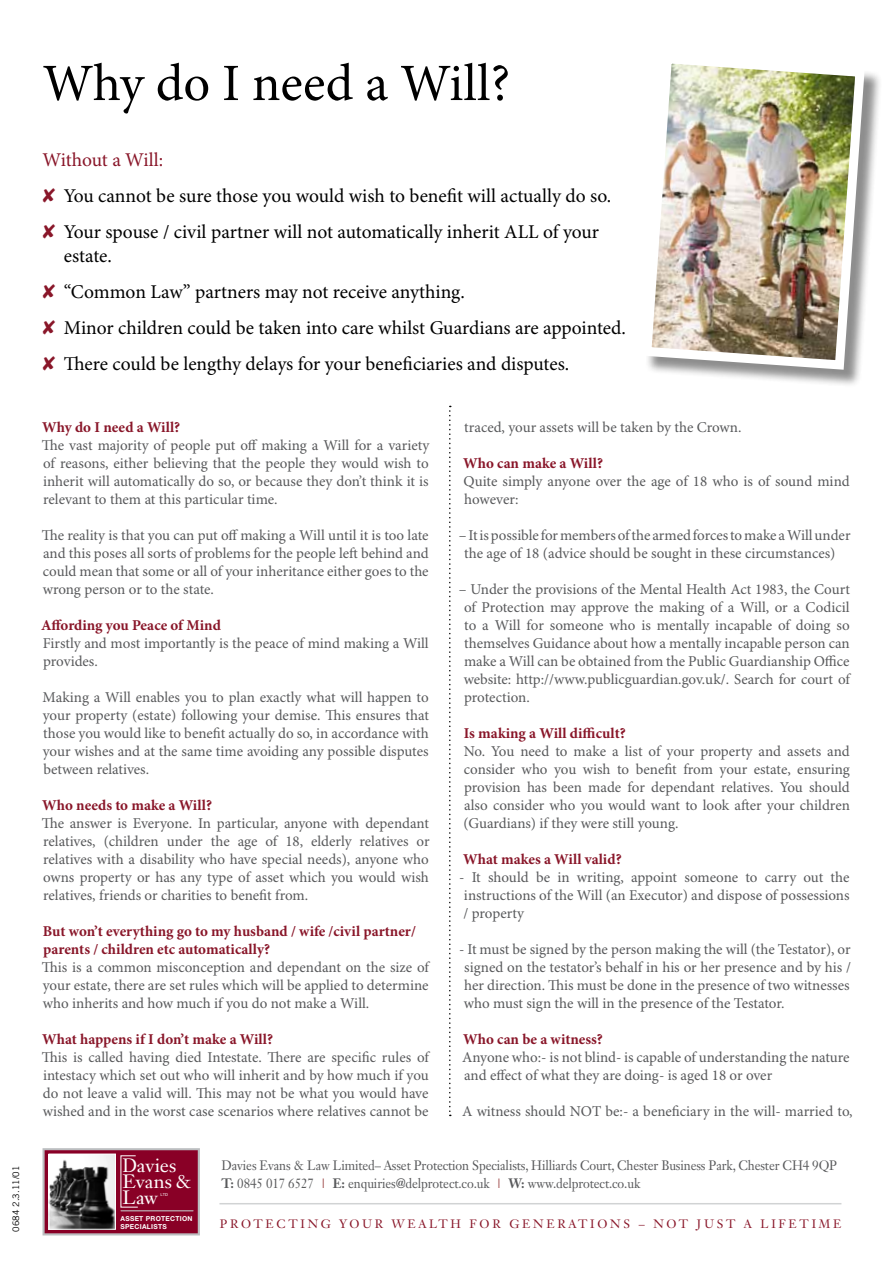
<style>
.page{position:relative;width:893px;height:1263px;background:#fff}
.page>*{position:absolute;margin:0;border:0;box-sizing:border-box;transform-origin:0 0}
.t1{font:52.5px "Minion Pro";color:#000}
.t2{font:19.5px/36.2px "Minion Pro";color:#000}
.t3{font:19.05px/16px "Janson Text LT Std";letter-spacing:-.01em;color:#fff;scale:.94 1}
.t4{font:15px/18px "Minion Pro";letter-spacing:-.005em;color:#58595b;text-align:justify}
.t5{font:700 15px/18px "Minion Pro";color:#891629}
.t6{font:13.5px/18.3px "Janson Text LT Std";letter-spacing:-.01em;color:#58595b;scale:.93 1}
.t7{font:12px "Janson Text LT Std";letter-spacing:.23em;color:#891629}
.t8{font:9px "Trade Gothic LT Std";color:#000}
.t9{font:700 6.75px/8.1px "Helvetica Neue LT Std";letter-spacing:.04em;color:#fff}
.t10{font:4.05px "Helvetica Neue LT Std";color:#fff}
.s1{color:#891629}
.s2{font-weight:700}
.s3{color:#9b4343}
</style>
<div class="page">
<hr style="left:219px;top:1203px;width:622px;height:1px;background:#d1d3d4">
<svg style="left:43px;top:1148px;width:157px;height:87px;background:#873d52"></svg>
<div style="left:645px;top:57px;width:238px;height:331px;background:#000;opacity:.45"></div>
<img style="left:645px;top:57px;width:224px;height:317px">
<svg style="left:449px;top:406px;width:2px;height:710px"></svg>
<p class="t8" style="left:11px;top:1231px;width:67px;rotate:-90deg">0684 2.3.11/01</p>
<h1 class="t1" style="left:43px;top:52px;width:469px">Why do I need a Will?</h1>
<h2 class="t2" style="left:43px;top:142px;width:570px"><span class="s1">Without a Will:<br>✘</span> You cannot be sure those you would wish to benefit will actually do so. <span class="s1">✘</span> Your spouse / civil partner will not automatically inherit ALL of your</h2>
<h2 class="t2" style="left:43px;top:238px;width:585px;text-indent:21px">estate.<br><span class="s1">✘</span> “Common Law” partners may not receive anything.<br><span class="s1">✘</span> Minor children could be taken into care whilst Guardians are appointed. <span class="s1">✘</span> There could be lengthy delays for your beneficiaries and disputes.</h2>
<p class="t5" style="left:42px;top:419px;width:140px">Why do I need a Will?</p>
<p class="t4" style="left:42px;top:437px;width:389px">The vast majority of people put off making a Will for a variety of reasons, either believing that the people they would wish to inherit will automatically do so, or because they don’t think it is relevant to them at this particular time.</p>
<p class="t4" style="left:42px;top:527px;width:388px">The reality is that you can put off making a Will until it is too late and this poses all sorts of problems for the people left behind and could mean that some or all of your inheritance either goes to the wrong person or to the state.</p>
<p class="t5" style="left:41px;top:617px;width:181px">Affording you Peace of Mind</p>
<p class="t4" style="left:43px;top:635px;width:388px">Firstly and most importantly is the peace of mind making a Will provides.</p>
<p class="t4" style="left:43px;top:689px;width:388px">Making a Will enables you to plan exactly what will happen to your property (estate) following your demise. This ensures that those you would like to benefit actually do so, in accordance with your wishes and at the same time avoiding any possible disputes between relatives.</p>
<p class="t5" style="left:42px;top:797px;width:171px">Who needs to make a Will?</p>
<p class="t4" style="left:42px;top:815px;width:389px">The answer is Everyone. In particular, anyone with dependant relatives, (children under the age of 18, elderly relatives or relatives with a disability who have special needs), anyone who owns property or has any type of asset which you would wish relatives, friends or charities to benefit from.</p>
<p class="t5" style="left:43px;top:923px;width:374px">But won’t everything go to my husband / wife /civil partner/ parents / children etc automatically?</p>
<p class="t4" style="left:42px;top:959px;width:389px">This is a common misconception and dependant on the size of your estate, there are set rules which will be applied to determine who inherits and how much if you do not make a Will.</p>
<p class="t5" style="left:42px;top:1031px;width:232px">What happens if I don’t make a Will?</p>
<p class="t4" style="left:42px;top:1049px;width:389px">This is called having died Intestate. There are specific rules of intestacy which set out who will inherit and by how much if you do not leave a valid will. This may not be what you would have wished and in the worst case scenarios where relatives cannot be</p>
<p class="t4" style="left:464px;top:419px;width:279px">traced, your assets will be taken by the Crown.</p>
<p class="t5" style="left:463px;top:455px;width:141px">Who can make a Will?</p>
<p class="t4" style="left:464px;top:473px;width:388px">Quite simply anyone over the age of 18 who is of sound mind however:</p>
<p class="t4" style="left:464px;top:527px;width:388px;text-indent:-5px">– It is possible for members of the armed forces to make a Will under the age of 18 (advice should be sought in these circumstances)</p>
<p class="t4" style="left:464px;top:581px;width:388px;text-indent:-5px">– Under the provisions of the Mental Health Act 1983, the Court of Protection may approve the making of a Will, or a Codicil to a Will for someone who is mentally incapable of doing so themselves Guidance about how a mentally incapable person can make a Will can be obtained from the Public Guardianship Office website: http://www.publicguardian.gov.uk/. Search for court of protection.</p>
<p class="t5" style="left:464px;top:725px;width:163px">Is making a Will difficult?</p>
<p class="t4" style="left:463px;top:743px;width:388px">No. You need to make a list of your property and assets and consider who you wish to benefit from your estate, ensuring provision has been made for dependant relatives. You should also consider who you would want to look after your children (Guardians) if they were still young.</p>
<p class="t5" style="left:463px;top:851px;width:160px">What makes a Will valid?</p>
<p class="t4" style="left:459px;top:869px;width:392px">- It should be in writing, appoint someone to carry out the instructions of the Will (an Executor) and dispose of possessions / property</p>
<p class="t4" style="left:464px;top:941px;width:389px;text-indent:-5px">- It must be signed by the person making the will (the Testator), or signed on the testator’s behalf in his or her presence and by his / her direction. This must be done in the presence of two witnesses who must sign the will in the presence of the Testator.</p>
<p class="t5" style="left:463px;top:1031px;width:141px">Who can be a witness?</p>
<p class="t4" style="left:462px;top:1049px;width:389px">Anyone who:- is not blind- is capable of understanding the nature and effect of what they are doing- is aged 18 or over</p>
<p class="t4" style="left:462px;top:1103px;width:392px">A witness should NOT be:- a beneficiary in the will- married to,</p>
<p class="t3" style="left:122px;top:1157px;width:75px">Davies<br>Evans &amp;<br>Law</p>
<p class="t9" style="left:121px;top:1214px;width:73px">ASSET PROTECTION<br>SPECIALISTS</p>
<p class="t10" style="left:161px;top:1192px;width:9px">LTD</p>
<p class="t6" style="left:221px;top:1156px;width:664px">Davies Evans &amp; Law Limited– Asset Protection Specialists, Hilliards Court, Chester Business Park, Chester CH4 9QP<br><span class="s2">T:</span> 0845 017 6527 <span class="s3">|</span> <span class="s2">E:</span> enquiries@delprotect.co.uk <span class="s3">|</span> <span class="s2">W:</span> www.delprotect.co.uk</p>
<p class="t7" style="left:220px;top:1216px;width:199px">Protec ting your weal</p>
<p class="t7" style="left:438px;top:1216px;width:402px">th for ge ne rations – not jus t a l ife time</p>
</div>
